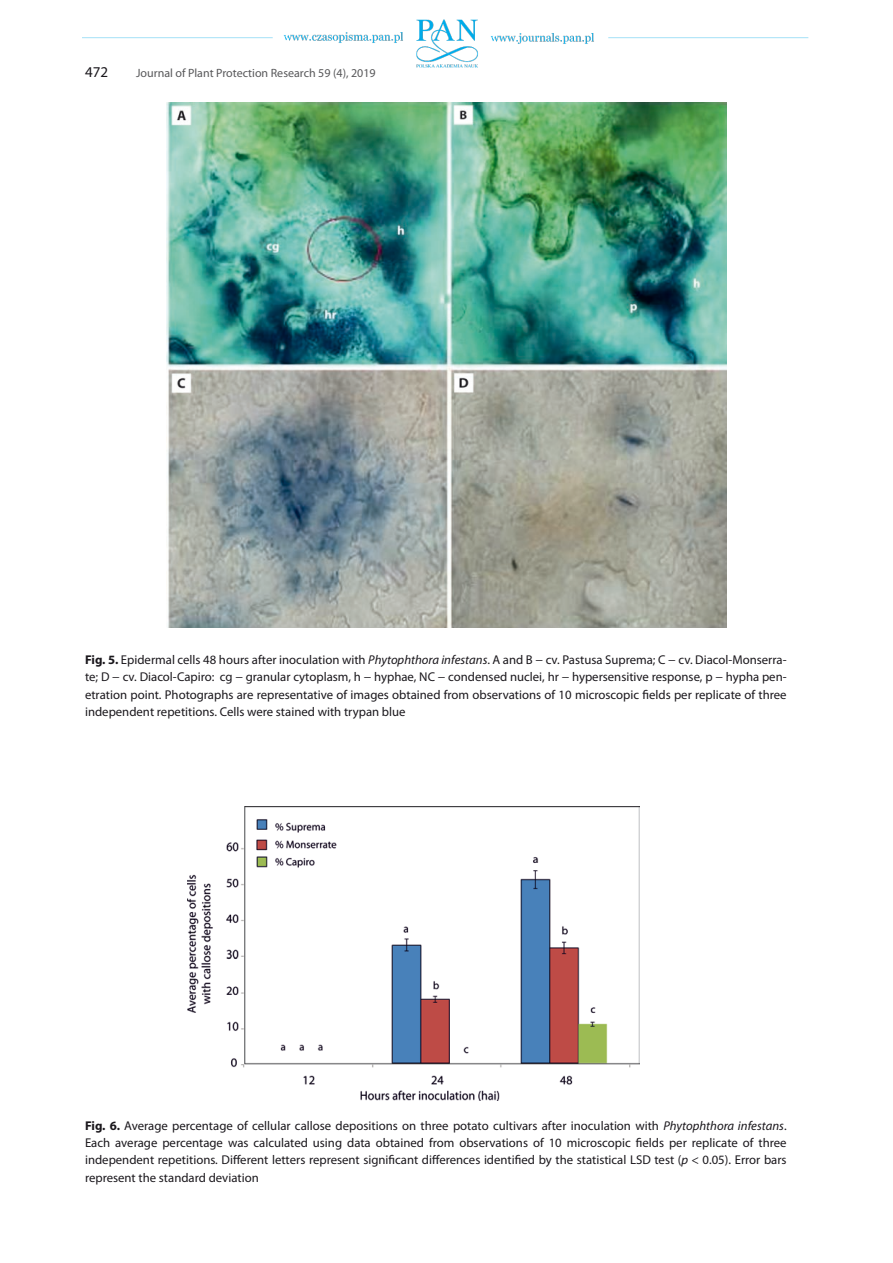
<style>
.page{position:relative;width:893px;height:1263px;background:#fff}
.page>*{position:absolute;margin:0;border:0;box-sizing:border-box;transform-origin:0 0}
.t1{font:15px "Myriad Pro";color:#1a171c}
.t2{font:12.75px/17.2px "Myriad Pro";color:#1a171c;text-align:justify}
.t3{font:12px "Myriad Pro";color:#58585a}
.s1{font-weight:700}
.s2{font-style:italic}
</style>
<div class="page">
<img style="left:82px;top:19px;width:727px;height:49px">
<img style="left:166px;top:102px;width:561px;height:525px">
<img style="left:188px;top:806px;width:451px;height:294px">
<p class="t1" style="left:85px;top:63px;width:25px">472</p>
<p class="t3" style="left:136px;top:66px;width:241px">Journal of Plant Protection Research 59 (4), 2019</p>
<p class="t2" style="left:85px;top:651px;width:703px"><span class="s1">Fig. 5.</span> Epidermal cells 48 hours after inoculation with <span class="s2">Phytophthora infestans</span>. A and B − cv. Pastusa Suprema; C − cv. Diacol-Monserra&shy;te; D − cv. Diacol-Capiro: cg − granular cytoplasm, h − hyphae, NC − condensed nuclei, hr − hypersensitive response, p − hypha pen&shy;etration point. Photographs are representative of images obtained from observations of 10 microscopic fields per replicate of three independent repetitions. Cells were stained with trypan blue</p>
<p class="t2" style="left:85px;top:1117px;width:703px"><span class="s1">Fig. 6.</span> Average percentage of cellular callose depositions on three potato cultivars after inoculation with <span class="s2">Phytophthora infestans</span>.<br>Each average percentage was calculated using data obtained from observations of 10 microscopic fields per replicate of three independent repetitions. Different letters represent significant differences identified by the statistical LSD test (<span class="s2">p</span> &lt; 0.05). Error bars represent the standard deviation</p>
</div>
